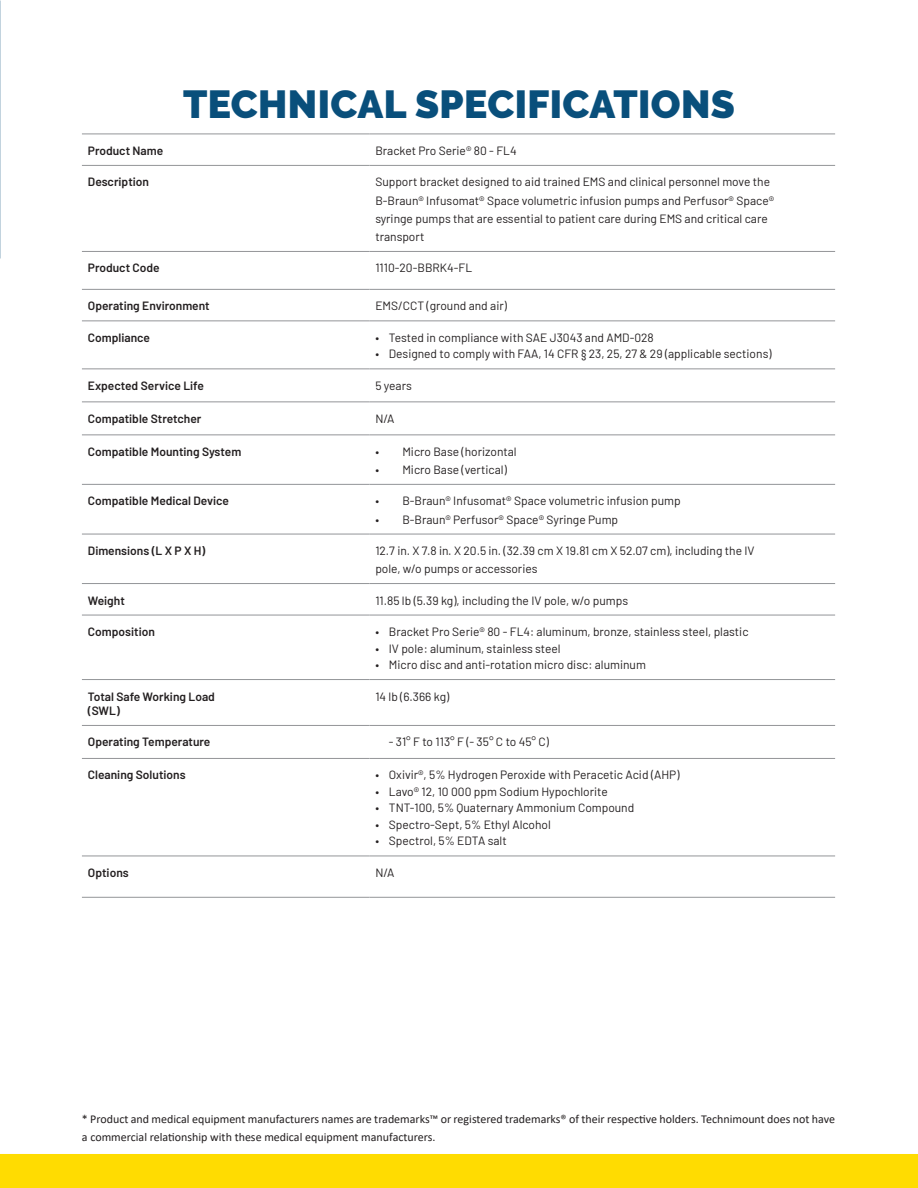
<style>
.page{position:relative;width:918px;height:1188px;background:#fff}
.page>*{position:absolute;margin:0;border:0;box-sizing:border-box;transform-origin:0 0}
.Titre_1{font:900 39px "Raleway";letter-spacing:.01em;color:#094f7b}
.Table_Cell_Text{font:12px "Barlow";color:#231f20}
.Table_Titles{font:600 12px "Barlow";color:#231f20}
.Table_Cell_Text-2{font:12px/18px "Calibri";color:#231f20}
.Table_Normal{font:12px "Barlow";color:#231f20}
.Tableau_-_Liste_1{font:12px "Barlow";color:#231f20}
.cellules{font:12px "Barlow";color:#231f20}
</style>
<div class="page">
<hr style="left:82px;top:251px;width:287px;height:1px;background:#939598">
<hr style="left:369px;top:251px;width:466px;height:1px;background:#939598">
<hr style="left:82px;top:289px;width:287px;height:1px;background:#939598">
<hr style="left:369px;top:289px;width:466px;height:1px;background:#939598">
<hr style="left:82px;top:321px;width:287px;height:1px;background:#939598">
<hr style="left:369px;top:321px;width:466px;height:1px;background:#939598">
<hr style="left:82px;top:369px;width:287px;height:1px;background:#939598">
<hr style="left:369px;top:369px;width:466px;height:1px;background:#939598">
<hr style="left:82px;top:402px;width:287px;height:1px;background:#939598">
<hr style="left:369px;top:402px;width:466px;height:1px;background:#939598">
<hr style="left:82px;top:435px;width:287px;height:1px;background:#939598">
<hr style="left:369px;top:435px;width:466px;height:1px;background:#939598">
<hr style="left:82px;top:484px;width:287px;height:1px;background:#939598">
<hr style="left:369px;top:484px;width:466px;height:1px;background:#939598">
<hr style="left:82px;top:534px;width:287px;height:1px;background:#939598">
<hr style="left:369px;top:534px;width:466px;height:1px;background:#939598">
<hr style="left:82px;top:583px;width:287px;height:1px;background:#939598">
<hr style="left:369px;top:583px;width:466px;height:1px;background:#939598">
<hr style="left:82px;top:615px;width:287px;height:1px;background:#939598">
<hr style="left:369px;top:615px;width:466px;height:1px;background:#939598">
<hr style="left:82px;top:679px;width:287px;height:1px;background:#939598">
<hr style="left:369px;top:679px;width:466px;height:1px;background:#939598">
<hr style="left:82px;top:725px;width:287px;height:1px;background:#939598">
<hr style="left:369px;top:725px;width:466px;height:1px;background:#939598">
<hr style="left:82px;top:758px;width:287px;height:1px;background:#939598">
<hr style="left:369px;top:758px;width:466px;height:1px;background:#939598">
<hr style="left:82px;top:856px;width:287px;height:1px;background:#939598">
<hr style="left:82px;top:897px;width:287px;height:1px;background:#939598">
<hr style="left:369px;top:856px;width:466px;height:1px;background:#939598">
<hr style="left:369px;top:897px;width:466px;height:1px;background:#939598">
<hr style="left:82px;top:134px;width:287px;height:1px;background:#939598">
<hr style="left:82px;top:165px;width:287px;height:1px;background:#939598">
<hr style="left:369px;top:134px;width:466px;height:1px;background:#939598">
<hr style="left:369px;top:165px;width:466px;height:1px;background:#939598">
<div style="left:0;top:1154px;width:918px;height:34px;background:#ffdc01"></div>
<p class="Titre_1" style="left:183px;top:81px;width:553px">TECHNICAL SPECIFICATIONS</p>
<p class="Table_Titles" style="left:88px;top:142px;width:77px">Product Name</p>
<p class="Table_Cell_Text" style="left:375px;top:142px;width:143px">Bracket Pro Serie® 80 - FL4</p>
<p class="Table_Titles" style="left:88px;top:173px;width:63px">Description</p>
<p class="Table_Cell_Text" style="left:375px;top:173px;width:396px">Support bracket designed to aid trained EMS and clinical personnel move the</p>
<p class="Table_Cell_Text" style="left:375px;top:192px;width:400px">B-Braun® Infusomat® Space volumetric infusion pumps and Perfusor® Space®</p>
<p class="Table_Cell_Text" style="left:375px;top:210px;width:394px">syringe pumps that are essential to patient care during EMS and critical care</p>
<p class="Table_Cell_Text" style="left:375px;top:228px;width:51px">transport</p>
<p class="Table_Titles" style="left:88px;top:259px;width:73px">Product Code</p>
<p class="Table_Cell_Text" style="left:375px;top:259px;width:98px">1110-20-BBRK4-FL</p>
<p class="Table_Titles" style="left:88px;top:297px;width:123px">Operating Environment</p>
<p class="Table_Normal" style="left:375px;top:297px;width:133px">EMS/CCT (ground and air)</p>
<p class="Table_Titles" style="left:88px;top:329px;width:64px">Compliance</p>
<p class="Table_Cell_Text" style="left:375px;top:329px;width:280px">• Tested in compliance with SAE J3043 and AMD-028</p>
<p class="Table_Cell_Text" style="left:375px;top:345px;width:398px">• Designed to comply with FAA, 14 CFR § 23, 25, 27 &amp; 29 (applicable sections)</p>
<p class="Table_Titles" style="left:88px;top:377px;width:117px">Expected Service Life</p>
<p class="Tableau_-_Liste_1" style="left:375px;top:377px;width:38px">5 years</p>
<p class="Table_Titles" style="left:88px;top:410px;width:115px">Compatible Stretcher</p>
<p class="cellules" style="left:375px;top:410px;width:21px">N/A</p>
<p class="Table_Titles" style="left:88px;top:443px;width:155px">Compatible Mounting System</p>
<p class="Table_Cell_Text" style="left:375px;top:443px;width:143px">• Micro Base (horizontal</p>
<p class="Table_Cell_Text" style="left:375px;top:461px;width:133px">• Micro Base (vertical)</p>
<p class="Table_Titles" style="left:88px;top:492px;width:143px">Compatible Medical Device</p>
<p class="Table_Cell_Text" style="left:375px;top:492px;width:307px">• B-Braun® Infusomat® Space volumetric infusion pump</p>
<p class="Table_Cell_Text" style="left:375px;top:511px;width:244px">• B-Braun® Perfusor® Space® Syringe Pump</p>
<p class="Table_Titles" style="left:88px;top:542px;width:119px">Dimensions (L X P X H)</p>
<p class="Table_Cell_Text" style="left:375px;top:542px;width:381px">12.7 in. X 7.8 in. X 20.5 in. (32.39 cm X 19.81 cm X 52.07 cm), including the IV</p>
<p class="Table_Cell_Text" style="left:375px;top:560px;width:164px">pole, w/o pumps or accessories</p>
<p class="Table_Titles" style="left:88px;top:591px;width:39px">Weight</p>
<p class="Table_Cell_Text" style="left:375px;top:592px;width:254px">11.85 lb (5.39 kg), including the IV pole, w/o pumps</p>
<p class="Table_Titles" style="left:88px;top:623px;width:69px">Composition</p>
<p class="Table_Cell_Text" style="left:375px;top:623px;width:375px">• Bracket Pro Serie® 80 - FL4: aluminum, bronze, stainless steel, plastic</p>
<p class="Table_Cell_Text" style="left:375px;top:640px;width:187px">• IV pole: aluminum, stainless steel</p>
<p class="Table_Cell_Text" style="left:375px;top:656px;width:272px">• Micro disc and anti-rotation micro disc: aluminum</p>
<p class="Table_Titles" style="left:88px;top:687px;width:129px">Total Safe Working Load</p>
<p class="Table_Titles" style="left:88px;top:702px;width:33px">(SWL)</p>
<p class="Tableau_-_Liste_1" style="left:375px;top:688px;width:75px">14 lb (6.366 kg)</p>
<p class="Table_Titles" style="left:88px;top:733px;width:124px">Operating Temperature</p>
<p class="Table_Normal" style="left:389px;top:733px;width:162px">- 31° F to 113° F (- 35° C to 45° C)</p>
<p class="Table_Titles" style="left:88px;top:766px;width:99px">Cleaning Solutions</p>
<p class="Table_Cell_Text" style="left:375px;top:766px;width:306px">• Oxivir®, 5% Hydrogen Peroxide with Peracetic Acid (AHP)</p>
<p class="Table_Cell_Text" style="left:375px;top:783px;width:234px">• Lavo® 12, 10 000 ppm Sodium Hypochlorite</p>
<p class="Table_Cell_Text" style="left:375px;top:799px;width:260px">• TNT-100, 5% Quaternary Ammonium Compound</p>
<p class="Table_Cell_Text" style="left:375px;top:816px;width:177px">• Spectro-Sept, 5% Ethyl Alcohol</p>
<p class="Table_Cell_Text" style="left:375px;top:832px;width:133px">• Spectrol, 5% EDTA salt</p>
<p class="Table_Titles" style="left:88px;top:864px;width:42px">Options</p>
<p class="Tableau_-_Liste_1" style="left:375px;top:864px;width:21px">N/A</p>
<p class="Table_Cell_Text-2" style="left:82px;top:1110px;width:755px">* Product and medical equipment manufacturers names are trademarks™ or registered trademarks® of their respective holders. Technimount does not have a commercial relationship with these medical equipment manufacturers.</p>
</div>
